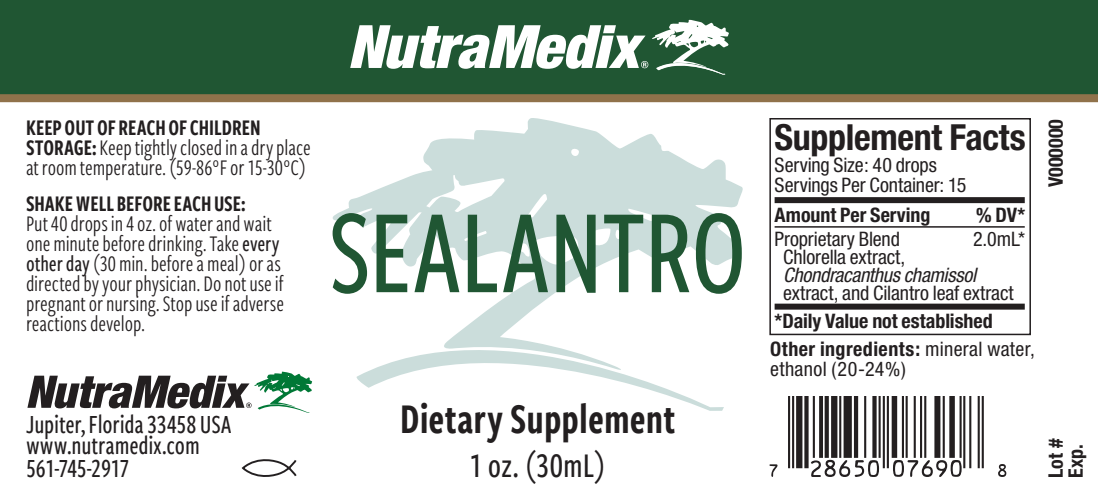
<style>
.page{position:relative;width:1098px;height:504px;background:#fff}
.page>*{position:absolute;margin:0;border:0;box-sizing:border-box;transform-origin:0 0}
.t1{font:500 124px "Freight Sans Cmp Pro";letter-spacing:-.015em;color:#205633}
.t2{font:44px "Freight Sans Cmp Pro Semi";color:#231f20}
.t3{font:700 condensed 36px "Helvetica Neue";letter-spacing:-.01em;color:#231f20}
.t4{font:500 36px "Freight Sans Cmp Pro";color:#231f20}
.t5{font:500 27.2px/22px "Freight Sans Cmp Pro";letter-spacing:-.005em;color:#231f20}
.t6{font:23.2px/20px "Freight Sans Cmp Pro";letter-spacing:-.005em;color:#231f20}
.t7{font:23.2px "Freight Sans Cmp Pro Semi";color:#231f20}
.t8{font:condensed 20px "Helvetica Neue";letter-spacing:-.005em;color:#231f20}
.t9{font:700 condensed 20px/20px "Helvetica Neue";color:#231f20}
.t10{font:condensed 20px/20px "Helvetica Neue";letter-spacing:.02em;color:#231f20}
.t11{font:italic condensed 20px "Helvetica Neue";letter-spacing:-.015em;color:#231f20}
.s1{font-family:"Freight Sans Cmp Pro Semi"}
.s2{font-weight:500}
.s3{font-weight:700}
</style>
<div class="page">
<div style="left:0;top:0;width:1098px;height:96px;background:#205633"></div>
<svg style="left:356px;top:371px;width:368px;height:40px"></svg>
<svg style="left:332px;top:118px;width:411px;height:253px"></svg>
<svg style="left:241px;top:459px;width:56px;height:18px"></svg>
<svg style="left:27px;top:372px;width:285px;height:41px"></svg>
<svg style="left:350px;top:20px;width:379px;height:55px"></svg>
<div style="left:0;top:94px;width:1098px;height:8px;background:#90724b"></div>
<div style="left:769px;top:118px;width:262px;height:217px;border:2px solid #231f20"></div>
<div style="left:775px;top:197px;width:250px;height:6px;background:#231f20"></div>
<div style="left:775px;top:304px;width:250px;height:6px;background:#231f20"></div>
<hr style="left:775px;top:226px;width:250px;height:2px;background:#231f20">
<svg style="left:769px;top:396px;width:237px;height:81px"></svg>
<p class="t7" style="left:26px;top:112px;width:236px">KEEP OUT OF REACH OF CHILDREN</p>
<p class="t6" style="left:26px;top:137px;width:286px"><span class="s1">STORAGE:</span> Keep tightly closed in a dry place at room temperature. (59-86°F or 15-30°C)</p>
<p class="t7" style="left:26px;top:188px;width:221px">SHAKE WELL BEFORE EACH USE:</p>
<p class="t6" style="left:26px;top:213px;width:260px">Put 40 drops in 4 oz. of water and wait one minute before drinking. Take <span class="s2">every other day</span> (30 min. before a meal) or as directed by your physician. Do not use if pregnant or nursing. Stop use if adverse reactions develop.</p>
<p class="t1" style="left:328px;top:169px;width:420px">SEALANTRO</p>
<p class="t5" style="left:26px;top:412px;width:207px">Jupiter, Florida 33458 USA www.nutramedix.com<br>561-745-2917</p>
<h2 class="t2" style="left:400px;top:389px;width:276px">Dietary Supplement</h2>
<h3 class="t4" style="left:469px;top:441px;width:138px">1 oz. (30mL)</h3>
<p class="t3" style="left:775px;top:115px;width:253px">Supplement Facts</p>
<p class="t8" style="left:775px;top:153px;width:164px">Serving Size: 40 drops</p>
<p class="t8" style="left:775px;top:173px;width:193px">Servings Per Container: 15</p>
<p class="t9" style="left:775px;top:204px;width:157px">Amount Per Serving</p>
<p class="t9" style="left:976px;top:204px;width:51px">% DV*</p>
<p class="t8" style="left:775px;top:227px;width:127px">Proprietary Blend</p>
<p class="t8" style="left:973px;top:227px;width:54px">2.0mL*</p>
<p class="t8" style="left:783px;top:245px;width:124px">Chlorella extract,</p>
<p class="t11" style="left:783px;top:263px;width:194px">Chondracanthus chamissol</p>
<p class="t8" style="left:783px;top:281px;width:232px">extract, and Cilantro leaf extract</p>
<p class="t9" style="left:775px;top:310px;width:220px">*Daily Value not established</p>
<p class="t10" style="left:770px;top:339px;width:266px"><span class="s3">Other ingredients:</span> mineral water, ethanol (20-24%)</p>
<p class="t9" style="left:1045px;top:187px;width:69px;rotate:-90deg">V000000</p>
<p class="t9" style="left:1045px;top:478px;width:41px;rotate:-90deg">Lot #<br>Exp.</p>
</div>
